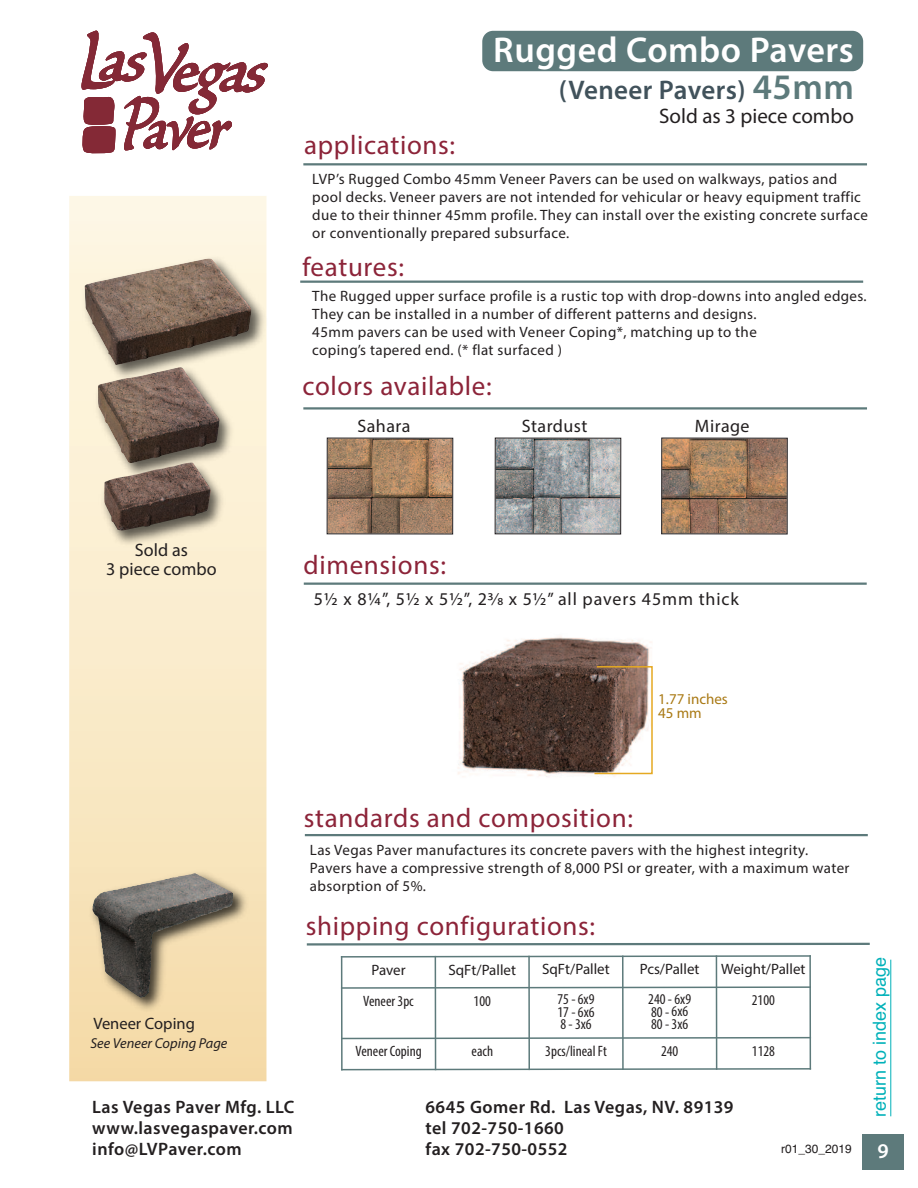
<style>
.page{position:relative;width:918px;height:1188px;background:#fff}
.page>*{position:absolute;margin:0;border:0;box-sizing:border-box;transform-origin:0 0}
.t1{font:600 36px "Myriad Pro";letter-spacing:.015em;color:#fff}
.t2{font:27px "Myriad Pro";letter-spacing:.025em;color:#8c2439}
.t3{font:600 27px "Myriad Pro";letter-spacing:.015em;color:#41525b}
.t4{font:21px "Myriad Pro";color:#231f20}
.t5{font:600 21px "Myriad Pro";color:#fff}
.t6{font:600 18px "Myriad Pro";letter-spacing:.025em;color:#231f20}
.t7{font:18px "Myriad Pro";letter-spacing:.05em;color:#231f20}
.t8{font:18px "Myriad Pro";letter-spacing:.025em;color:#231f20}
.t9{font:18px/19.5px "Myriad Pro";color:#231f20;text-align:center}
.t10{font:18px "Helvetica";color:#00b1b9}
.t11{font:16.5px "Myriad Pro";color:#231f20}
.t12{font:15px/18px "Myriad Pro";letter-spacing:.025em;color:#231f20}
.t13{font:condensed 15px/12.6px "Myriad Pro";color:#231f20;text-align:justify}
.t14{font:15px "Myriad Pro";color:#231f20}
.t15{font:15px/13.5px "Myriad Pro";color:#a97914}
.t16{font:italic 14.4px "Myriad Pro";color:#231f20}
.t17{font:12px "Helvetica";color:#231f20}
.s1{font-size:36px;color:#5d7a7b}
</style>
<div class="page">
<div style="left:482px;top:31px;width:381px;height:40px;background:#5d7a7b;border-radius:11px"></div>
<div style="left:69px;top:196px;width:197px;height:885px;background:linear-gradient(to bottom,#fff9e8,#f5dcac)"></div>
<img style="left:80px;top:850px;width:186px;height:186px">
<img style="left:103px;top:874px;width:93px;height:117px">
<svg style="left:82px;top:31px;width:186px;height:122px"></svg>
<img style="left:72px;top:249px;width:195px;height:149px">
<img style="left:85px;top:258px;width:167px;height:89px">
<hr style="left:300px;top:281px;width:563px;height:2px;background:#5d7a7b">
<hr style="left:304px;top:583px;width:563px;height:2px;background:#5d7a7b">
<hr style="left:305px;top:834px;width:563px;height:2px;background:#5d7a7b">
<hr style="left:303px;top:407px;width:564px;height:3px;background:#5d7a7b">
<hr style="left:303px;top:163px;width:564px;height:2px;background:#5d7a7b">
<img style="left:329px;top:440px;width:122px;height:92px">
<div style="left:327px;top:438px;width:126px;height:96px;border:1px solid #231f20"></div>
<img style="left:663px;top:440px;width:123px;height:92px">
<div style="left:661px;top:438px;width:127px;height:96px;border:1px solid #231f20"></div>
<img style="left:497px;top:440px;width:122px;height:92px">
<div style="left:495px;top:438px;width:126px;height:96px;border:1px solid #231f20"></div>
<img style="left:84px;top:347px;width:172px;height:149px">
<img style="left:98px;top:367px;width:122px;height:81px">
<img style="left:89px;top:448px;width:160px;height:120px">
<img style="left:104px;top:462px;width:107px;height:69px">
<img style="left:458px;top:636px;width:194px;height:141px">
<svg style="left:593px;top:665px;width:60px;height:110px"></svg>
<div style="left:863px;top:1134px;width:41px;height:36px;background:#5d7a7b"></div>
<hr style="left:890px;top:960px;width:1px;height:156px;background:#00b1b9">
<svg style="left:306px;top:942px;width:564px;height:4px"></svg>
<hr style="left:341px;top:956px;width:2px;height:114px;background:#5d7a7b">
<hr style="left:435px;top:956px;width:1px;height:114px;background:#5d7a7b">
<hr style="left:528px;top:956px;width:2px;height:114px;background:#5d7a7b">
<hr style="left:622px;top:956px;width:2px;height:114px;background:#5d7a7b">
<hr style="left:716px;top:955px;width:1px;height:115px;background:#5d7a7b">
<hr style="left:809px;top:955px;width:2px;height:115px;background:#5d7a7b">
<svg style="left:340px;top:955px;width:471px;height:3px"></svg>
<svg style="left:340px;top:986px;width:470px;height:3px"></svg>
<svg style="left:342px;top:1036px;width:470px;height:4px"></svg>
<svg style="left:341px;top:1067px;width:471px;height:4px"></svg>
<h2 class="t2" style="left:304px;top:135px;width:152px">applications:</h2>
<h1 class="t1" style="left:493px;top:36px;width:362px">Rugged Combo Pavers</h1>
<h2 class="t3" style="left:559px;top:80px;width:297px">(Veneer Pavers) <span class="s1">45mm</span></h2>
<h3 class="t4" style="left:659px;top:108px;width:196px">Sold as 3 piece combo</h3>
<p class="t12" style="left:312px;top:171px;width:557px">LVP’s Rugged Combo 45mm Veneer Pavers can be used on walkways, patios and pool decks. Veneer pavers are not intended for vehicular or heavy equipment traffic due to their thinner 45mm profile. They can install over the existing concrete surface or conventionally prepared subsurface.</p>
<h2 class="t2" style="left:302px;top:257px;width:103px">features:</h2>
<p class="t12" style="left:312px;top:289px;width:556px">The Rugged upper surface profile is a rustic top with drop-downs into angled edges.<br>They can be installed in a number of different patterns and designs.<br>45mm pavers can be used with Veneer Coping*, matching up to the<br>coping’s tapered end. (* flat surfaced )</p>
<h2 class="t2" style="left:302px;top:375px;width:191px">colors available:</h2>
<p class="t8" style="left:357px;top:419px;width:54px">Sahara</p>
<p class="t8" style="left:522px;top:419px;width:67px">Stardust</p>
<p class="t8" style="left:695px;top:419px;width:56px">Mirage</p>
<p class="t9" style="left:106px;top:541px;width:112px">Sold as<br>3 piece combo</p>
<h2 class="t2" style="left:304px;top:555px;width:144px">dimensions:</h2>
<p class="t7" style="left:314px;top:592px;width:427px">5½ x 8¼”, 5½ x 5½”, 23⁄8 x 5½” all pavers 45mm thick</p>
<p class="t15" style="left:658px;top:694px;width:71px">1.77 inches<br>45 mm</p>
<h2 class="t2" style="left:304px;top:808px;width:331px">standards and composition:</h2>
<p class="t11" style="left:93px;top:1017px;width:103px">Veneer Coping</p>
<p class="t16" style="left:90px;top:1037px;width:139px">See Veneer Coping Page</p>
<p class="t12" style="left:310px;top:842px;width:541px">Las Vegas Paver manufactures its concrete pavers with the highest integrity.<br>Pavers have a compressive strength of 8,000 PSI or greater, with a maximum water absorption of 5%.</p>
<h2 class="t2" style="left:306px;top:915px;width:291px">shipping configurations:</h2>
<p class="t12" style="left:371px;top:962px;width:36px">Paver</p>
<p class="t14" style="left:448px;top:964px;width:69px">SqFt/Pallet</p>
<p class="t14" style="left:542px;top:964px;width:69px">SqFt/Pallet</p>
<p class="t14" style="left:640px;top:964px;width:61px">Pcs/Pallet</p>
<p class="t14" style="left:721px;top:963px;width:86px">Weight/Pallet</p>
<p class="t13" style="left:363px;top:996px;width:52px">Veneer 3pc</p>
<p class="t13" style="left:474px;top:996px;width:19px">100</p>
<p class="t13" style="left:557px;top:994px;width:39px">75 - 6x9<br>17 - 6x6<br>8-3x6</p>
<p class="t13" style="left:648px;top:994px;width:44px;text-align:left">240 - 6x9<br>80 - 6x6<br>80 - 3x6</p>
<p class="t13" style="left:752px;top:995px;width:25px">2100</p>
<p class="t13" style="left:356px;top:1046px;width:68px">Veneer Coping</p>
<p class="t13" style="left:472px;top:1046px;width:23px">each</p>
<p class="t13" style="left:545px;top:1046px;width:63px">3pcs/lineal Ft</p>
<p class="t13" style="left:661px;top:1046px;width:19px">240</p>
<p class="t13" style="left:752px;top:1046px;width:25px">1128</p>
<p class="t6" style="left:92px;top:1100px;width:204px">Las Vegas Paver Mfg. LLC</p>
<p class="t6" style="left:426px;top:1100px;width:310px">6645 Gomer Rd. Las Vegas, NV. 89139</p>
<p class="t6" style="left:92px;top:1121px;width:202px">www.lasvegaspaver.com</p>
<p class="t6" style="left:426px;top:1121px;width:140px">tel 702-750-1660</p>
<p class="t6" style="left:92px;top:1142px;width:151px">info@LVPaver.com</p>
<p class="t6" style="left:426px;top:1142px;width:144px">fax 702-750-0552</p>
<p class="t17" style="left:781px;top:1142px;width:72px">r01_30_2019</p>
<p class="t10" style="left:869px;top:1117px;width:162px;rotate:-90deg">return to index page</p>
<h3 class="t5" style="left:877px;top:1143px;width:13px">9</h3>
</div>
